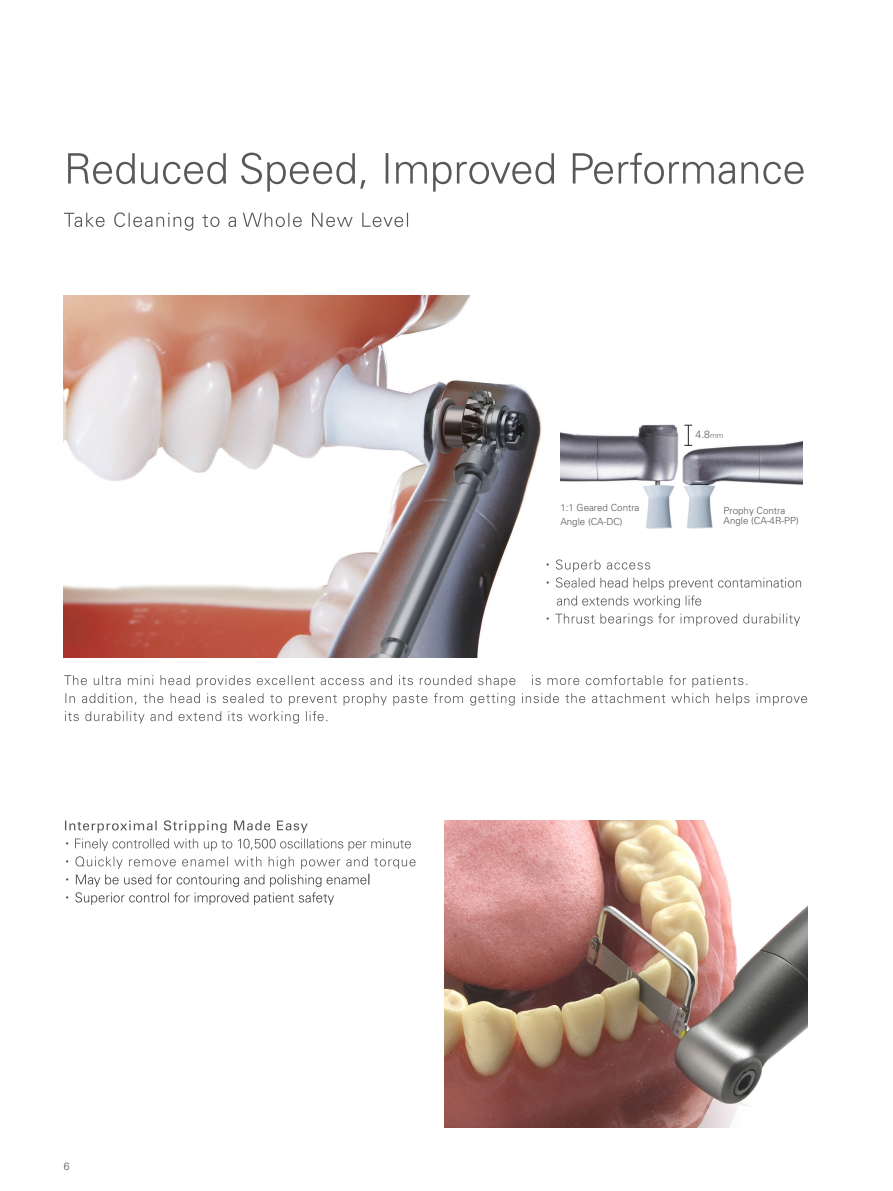
<style>
.page{position:relative;width:893px;height:1191px;background:#fff}
.page>*{position:absolute;margin:0;border:0;box-sizing:border-box;transform-origin:0 0}
.Copy{font:300 10.5px "Univers LT Pro 45";color:#57585a}
.pagination_7pt{font:300 10.5px "Univers LT Pro 45";color:#57585a}
.t1{font:300 9.75px/10.5px "Univers LT Pro 45";color:#57585a}
.s1{font-size:7.5px}
</style>
<div class="page">
<img style="left:64px;top:296px;width:477px;height:361px">
<img style="left:560px;top:424px;width:242px;height:105px">
<svg style="left:684px;top:425px;width:8px;height:21px"></svg>
<img style="left:444px;top:820px;width:364px;height:307px">
<svg style="left:68px;top:153px;width:736px;height:39px"></svg>
<svg style="left:65px;top:820px;width:351px;height:85px"></svg>
<svg style="left:65px;top:711px;width:262px;height:12px"></svg>
<svg style="left:65px;top:693px;width:742px;height:12px"></svg>
<svg style="left:64px;top:675px;width:683px;height:12px"></svg>
<svg style="left:64px;top:212px;width:344px;height:18px"></svg>
<svg style="left:546px;top:559px;width:255px;height:67px"></svg>
<p class="pagination_7pt" style="left:64px;top:1159px;width:7px">6</p>
<p class="Copy" style="left:695px;top:427px;width:29px">4.8<span class="s1">mm</span></p>
<p class="t1" style="left:560px;top:502px;width:81px">1:1 Geared Contra</p>
<p class="t1" style="left:560px;top:516px;width:64px">Angle (CA-DC)</p>
<p class="t1" style="left:724px;top:504px;width:77px">Prophy Contra<br>Angle (CA-4R-PP)</p>
</div>
